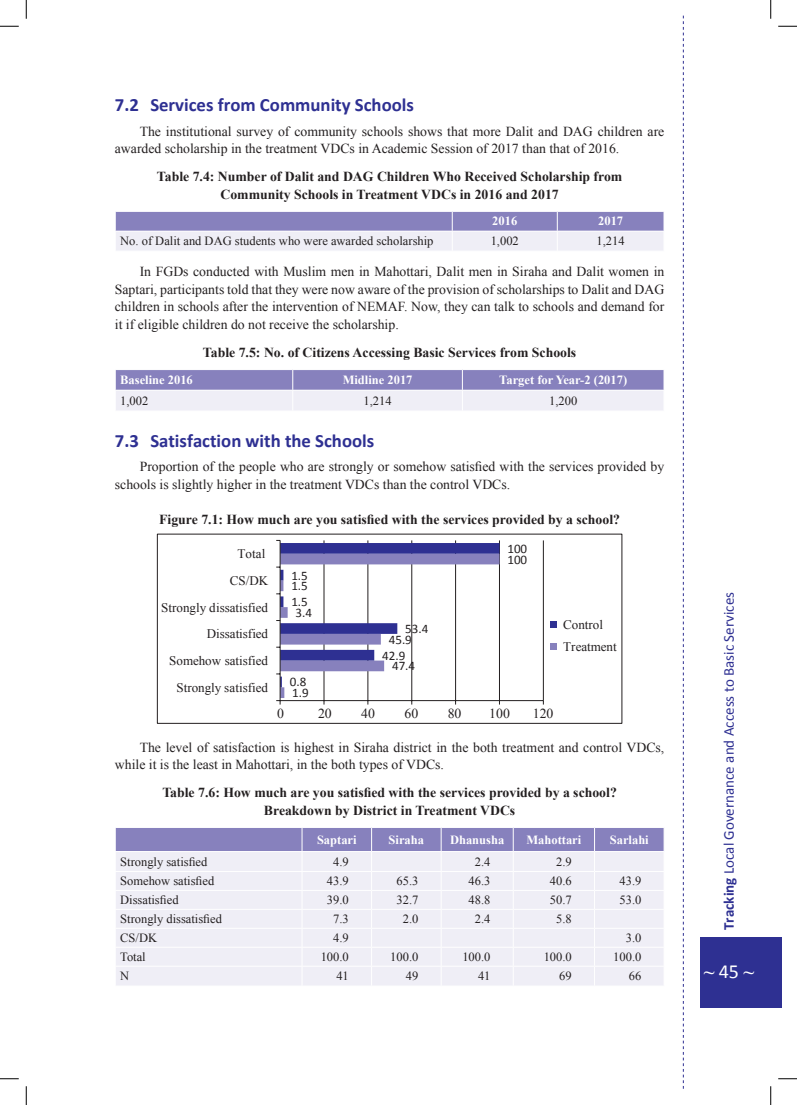
<style>
.page{position:relative;width:797px;height:1105px;background:#fff}
.page>*{position:absolute;margin:0;border:0;box-sizing:border-box;transform-origin:0 0}
.t1{font:700 20px "Times New Roman";color:#fff}
.t2{font:700 18.75px "Calibri";color:#2e3092}
.t3{font:15px "Calibri";color:#2e3092}
.t4{font:13.75px/17.5px "Times New Roman";color:#231f20}
.t5{font:700 13.75px/17.5px "Times New Roman";color:#231f20;text-align:center}
.t6{font:13px/22.2px "Times New Roman";color:#231f20}
.t7{font:13px "Calibri";color:#231f20}
.t8{font:12.5px "Times New Roman";color:#231f20}
.t9{font:700 12.5px "Times New Roman";color:#fff}
.s1{font-weight:700}
.s2{font-family:"Calibri";font-weight:400}
</style>
<div class="page">
<div style="left:699px;top:937px;width:82px;height:71px;background:#2e3092"></div>
<svg style="left:683px;top:16px;width:1px;height:1073px"></svg>
<svg style="left:115px;top:211px;width:549px;height:40px;background:#bfbbdb"></svg>
<hr style="left:557px;top:231px;width:107px;height:1px;background:#fff">
<svg style="left:115px;top:370px;width:549px;height:40px;background:#bcb9da"></svg>
<hr style="left:543px;top:540px;width:1px;height:161px;background:#231f20">
<hr style="left:280px;top:700px;width:263px;height:1px;background:#231f20">
<svg style="left:276px;top:540px;width:224px;height:164px"></svg>
<div style="left:550px;top:621px;width:7px;height:7px;background:#2e3092"></div>
<div style="left:550px;top:643px;width:7px;height:7px;background:#8781bd"></div>
<div style="left:157px;top:534px;width:465px;height:190px;border:1px solid #231f20"></div>
<svg style="left:115px;top:827px;width:549px;height:158px;background:#e0dfee"></svg>
<hr style="left:594px;top:851px;width:70px;height:1px;background:#fff">
<svg style="left:0;top:25px;width:19px;height:2px"></svg>
<svg style="left:778px;top:25px;width:19px;height:2px"></svg>
<svg style="left:0;top:1078px;width:19px;height:1px"></svg>
<svg style="left:778px;top:1078px;width:19px;height:1px"></svg>
<svg style="left:25px;top:0;width:2px;height:19px"></svg>
<svg style="left:25px;top:1086px;width:2px;height:19px"></svg>
<svg style="left:770px;top:0;width:1px;height:19px"></svg>
<svg style="left:770px;top:1086px;width:1px;height:19px"></svg>
<h2 class="t2" style="left:115px;top:93px;width:300px">7.2 Services from Community Schools</h2>
<p class="t4" style="left:115px;top:122px;width:551px;text-indent:25px">The institutional survey of community schools shows that more Dalit and DAG children are awarded scholarship in the treatment VDCs in Academic Session of 2017 than that of 2016.</p>
<p class="t5" style="left:157px;top:168px;width:467px">Table 7.4: Number of Dalit and DAG Children Who Received Scholarship from<br>Community Schools in Treatment VDCs in 2016 and 2017</p>
<p class="t9" style="left:492px;top:213px;width:26px">2016</p>
<p class="t9" style="left:598px;top:213px;width:26px">2017</p>
<p class="t8" style="left:120px;top:233px;width:315px">No. of Dalit and DAG students who were awarded scholarship</p>
<p class="t8" style="left:490px;top:233px;width:30px">1,002</p>
<p class="t8" style="left:596px;top:233px;width:30px">1,214</p>
<p class="t4" style="left:115px;top:263px;width:551px;text-align:justify;text-indent:25px">In FGDs conducted with Muslim men in Mahottari, Dalit men in Siraha and Dalit women in Saptari, participants told that they were now aware of the provision of scholarships to Dalit and DAG children in schools after the intervention of NEMAF. Now, they can talk to schools and demand for it if eligible children do not receive the scholarship.</p>
<p class="t5" style="left:203px;top:343px;width:375px">Table 7.5: No. of Citizens Accessing Basic Services from Schools</p>
<p class="t9" style="left:120px;top:371px;width:74px">Baseline 2016</p>
<p class="t9" style="left:342px;top:371px;width:71px">Midline 2017</p>
<p class="t9" style="left:499px;top:371px;width:129px">Target for Year-2 (2017)</p>
<p class="t8" style="left:120px;top:392px;width:30px">1,002</p>
<p class="t8" style="left:363px;top:392px;width:30px">1,214</p>
<p class="t8" style="left:549px;top:392px;width:30px">1,200</p>
<h2 class="t2" style="left:115px;top:428px;width:261px">7.3 Satisfaction with the Schools</h2>
<p class="t4" style="left:115px;top:458px;width:551px;text-indent:25px">Proportion of the people who are strongly or somehow satisfied with the services provided by schools is slightly higher in the treatment VDCs than the control VDCs.</p>
<p class="t5" style="left:159px;top:510px;width:462px">Figure 7.1: How much are you satisfied with the services provided by a school?</p>
<p class="t6" style="left:237px;top:542px;width:29px">Total</p>
<p class="t7" style="left:507px;top:540px;width:21px">100</p>
<p class="t7" style="left:507px;top:551px;width:21px">100</p>
<p class="t6" style="left:230px;top:569px;width:40px">CS/DK</p>
<p class="t7" style="left:291px;top:567px;width:18px">1.5</p>
<p class="t7" style="left:291px;top:578px;width:18px">1.5</p>
<p class="t6" style="left:161px;top:596px;width:108px">Strongly dissatisfied</p>
<p class="t7" style="left:291px;top:594px;width:18px">1.5</p>
<p class="t7" style="left:295px;top:604px;width:18px">3.4</p>
<p class="t6" style="left:207px;top:623px;width:63px">Dissatisfied</p>
<p class="t6" style="left:169px;top:649px;width:100px">Somehow satisfied</p>
<p class="t7" style="left:405px;top:620px;width:25px">53.4</p>
<p class="t7" style="left:389px;top:631px;width:25px">45.9</p>
<p class="t7" style="left:382px;top:647px;width:25px">42.9</p>
<p class="t7" style="left:392px;top:658px;width:25px">47.4</p>
<p class="t6" style="left:563px;top:613px;width:55px">Control<br>Treatment</p>
<p class="t6" style="left:176px;top:676px;width:93px">Strongly satisfied</p>
<p class="t7" style="left:290px;top:674px;width:18px">0.8</p>
<p class="t7" style="left:292px;top:684px;width:18px">1.9</p>
<p class="t4" style="left:277px;top:704px;width:8px">0</p>
<p class="t4" style="left:318px;top:704px;width:15px">20</p>
<p class="t4" style="left:361px;top:704px;width:15px">40</p>
<p class="t4" style="left:404px;top:704px;width:15px">60</p>
<p class="t4" style="left:448px;top:704px;width:15px">80</p>
<p class="t4" style="left:489px;top:704px;width:22px">100</p>
<p class="t4" style="left:533px;top:704px;width:22px">120</p>
<p class="t4" style="left:115px;top:738px;width:551px;text-indent:25px">The level of satisfaction is highest in Siraha district in the both treatment and control VDCs, while it is the least in Mahottari, in the both types of VDCs.</p>
<p class="t5" style="left:162px;top:784px;width:456px">Table 7.6: How much are you satisfied with the services provided by a school?<br>Breakdown by District in Treatment VDCs</p>
<p class="t9" style="left:317px;top:831px;width:41px">Saptari</p>
<p class="t9" style="left:388px;top:831px;width:37px">Siraha</p>
<p class="t9" style="left:450px;top:831px;width:56px">Dhanusha</p>
<p class="t9" style="left:526px;top:831px;width:56px">Mahottari</p>
<p class="t9" style="left:610px;top:831px;width:40px">Sarlahi</p>
<p class="t8" style="left:120px;top:853px;width:89px">Strongly satisfied</p>
<p class="t8" style="left:333px;top:853px;width:17px">4.9</p>
<p class="t8" style="left:475px;top:853px;width:17px">2.4</p>
<p class="t8" style="left:556px;top:853px;width:17px">2.9</p>
<p class="t8" style="left:120px;top:873px;width:96px">Somehow satisfied</p>
<p class="t8" style="left:327px;top:873px;width:23px">43.9</p>
<p class="t8" style="left:396px;top:873px;width:23px">65.3</p>
<p class="t8" style="left:468px;top:873px;width:23px">46.3</p>
<p class="t8" style="left:550px;top:873px;width:23px">40.6</p>
<p class="t8" style="left:619px;top:873px;width:23px">43.9</p>
<p class="t8" style="left:120px;top:892px;width:60px">Dissatisfied</p>
<p class="t8" style="left:327px;top:892px;width:23px">39.0</p>
<p class="t8" style="left:396px;top:892px;width:23px">32.7</p>
<p class="t8" style="left:468px;top:892px;width:23px">48.8</p>
<p class="t8" style="left:550px;top:892px;width:23px">50.7</p>
<p class="t8" style="left:619px;top:892px;width:23px">53.0</p>
<p class="t8" style="left:120px;top:910px;width:103px">Strongly dissatisfied</p>
<p class="t8" style="left:333px;top:910px;width:17px">7.3</p>
<p class="t8" style="left:403px;top:910px;width:17px">2.0</p>
<p class="t8" style="left:475px;top:910px;width:17px">2.4</p>
<p class="t8" style="left:556px;top:910px;width:17px">5.8</p>
<p class="t8" style="left:120px;top:929px;width:38px">CS/DK</p>
<p class="t8" style="left:333px;top:929px;width:17px">4.9</p>
<p class="t8" style="left:625px;top:929px;width:17px">3.0</p>
<p class="t8" style="left:120px;top:948px;width:27px">Total</p>
<p class="t8" style="left:321px;top:948px;width:30px">100.0</p>
<p class="t8" style="left:390px;top:948px;width:30px">100.0</p>
<p class="t8" style="left:462px;top:948px;width:30px">100.0</p>
<p class="t8" style="left:543px;top:948px;width:30px">100.0</p>
<p class="t8" style="left:613px;top:948px;width:30px">100.0</p>
<p class="t8" style="left:120px;top:968px;width:11px">N</p>
<p class="t8" style="left:336px;top:968px;width:14px">41</p>
<p class="t8" style="left:406px;top:968px;width:14px">49</p>
<p class="t8" style="left:478px;top:968px;width:14px">41</p>
<p class="t8" style="left:559px;top:968px;width:14px">69</p>
<p class="t8" style="left:629px;top:968px;width:14px">66</p>
<p class="t3" style="left:719px;top:930px;width:339px;rotate:-90deg"><span class="s1">Tracking</span> Local Governance and Access to Basic Services</p>
<h1 class="t1" style="left:703px;top:957px;width:52px">~ <span class="s2">45</span> ~</h1>
</div>
